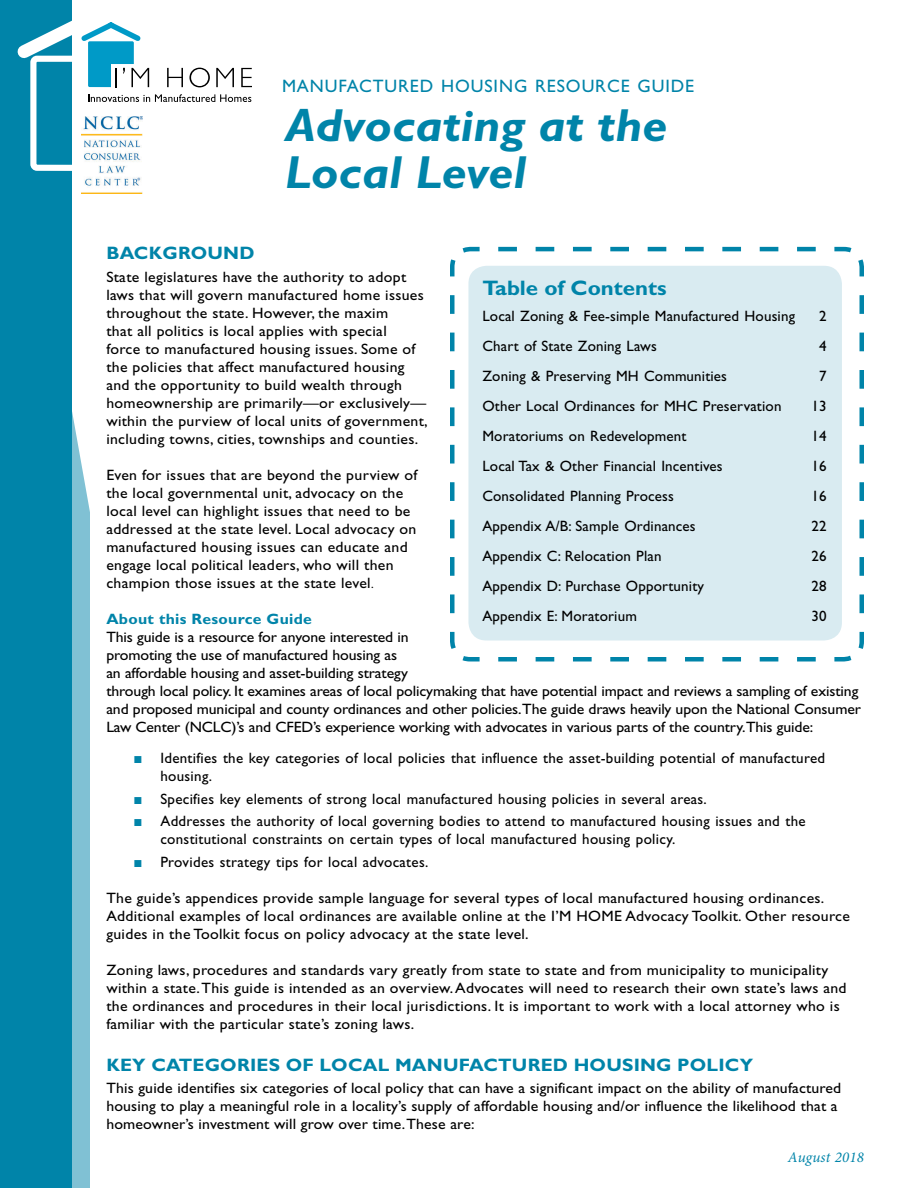
<style>
.page{position:relative;width:918px;height:1188px;background:#fff}
.page>*{position:absolute;margin:0;border:0;box-sizing:border-box;transform-origin:0 0}
.sub{font:italic 700 46.5px/46.5px "Gill Sans Std";color:#0084a9;scale:1.06 1}
.sub-2{font:700 21px "Gill Sans Std";color:#0084a9;scale:1.06 1}
.t1{font:700 18px "Gill Sans Std";letter-spacing:.01em;color:#0084a9;scale:1.05 1}
.text{font:18px "Gill Sans Std";letter-spacing:.05em;color:#0084a9}
.text-2{font:15px/18px "Gill Sans Std";letter-spacing:.02em;color:#000;scale:1.05 1}
.text-3{font:15px/18px "Gill Sans Std";letter-spacing:.02em;color:#000}
.text-4{font:15px/18px "Gill Sans Std";letter-spacing:-.005em;color:#000;scale:1.05 1}
.t2{font:700 15px "Gill Sans Std";letter-spacing:.02em;color:#0084a9;scale:1.05 1}
.text-5{font:italic 15px "Minion Pro";letter-spacing:.01em;color:#0084a9}
.s1{font-size:12px}
.s2{font-family:"Arial";color:#0084a9}
</style>
<div class="page">
<div style="left:0;top:0;width:72px;height:1188px;background:#0084a9"></div>
<div style="left:72px;top:412px;width:18px;height:776px;background:#80c1d4"></div>
<svg style="left:450px;top:246px;width:414px;height:416px"></svg>
<div style="left:468px;top:266px;width:374px;height:375px;background:#d9ebf1;border-radius:18px"></div>
<img style="left:81px;top:177px;width:62px;height:17px">
<svg style="left:17px;top:20px;width:235px;height:154px"></svg>
<p class="text" style="left:282px;top:75px;width:414px">MANUFACTURED HOUSING RESOURCE GUIDE</p>
<p class="sub" style="left:285px;top:103px;width:363px">Advocating at the<br>Local Level</p>
<p class="t1" style="left:106px;top:242px;width:143px">BACKGROUND</p>
<p class="text-2" style="left:106px;top:268px;width:308px">State legislatures have the authority to adopt laws that will govern manufactured home issues throughout the state. However, the maxim<br>that all politics is local applies with special<br>force to manufactured housing issues. Some of the policies that affect manufactured housing and the opportunity to build wealth through homeownership are primarily—or exclusively— within the purview of local units of government, including towns, cities, townships and counties.</p>
<p class="text-2" style="left:106px;top:466px;width:298px">Even for issues that are beyond the purview of the local governmental unit, advocacy on the local level can highlight issues that need to be addressed at the state level. Local advocacy on manufactured housing issues can educate and engage local political leaders, who will then champion those issues at the state level<span class="s1">.</span></p>
<p class="t2" style="left:106px;top:610px;width:197px">About this Resource Guide</p>
<p class="text-4" style="left:106px;top:628px;width:720px">This guide is a resource for anyone interested in<br>promoting the use of manufactured housing as<br>an affordable housing and asset-building strategy<br>through local policy. It examines areas of local policymaking that have potential impact and reviews a sampling of existing and proposed municipal and county ordinances and other policies.The guide draws heavily upon the National Consumer Law Center (NCLC)’s and CFED’s experience working with advocates in various parts of the country.This guide:</p>
<p class="text-3" style="left:160px;top:749px;width:666px;text-indent:-27px"><span class="s2">■</span> Identifies the key categories of local policies that influence the asset-building potential of manufactured housing.</p>
<p class="text-3" style="left:133px;top:790px;width:575px"><span class="s2">■</span> Specifies key elements of strong local manufactured housing policies in several areas.</p>
<p class="text-3" style="left:160px;top:812px;width:647px;text-indent:-27px"><span class="s2">■</span> Addresses the authority of local governing bodies to attend to manufactured housing issues and the constitutional constraints on certain types of local manufactured housing policy.</p>
<p class="text-3" style="left:133px;top:853px;width:297px"><span class="s2">■</span> Provides strategy tips for local advocates.</p>
<p class="text-2" style="left:106px;top:889px;width:710px">The guide’s appendices provide sample language for several types of local manufactured housing ordinances.<br>Additional examples of local ordinances are available online at the I’M HOME Advocacy Toolkit. Other resource guides in the Toolkit focus on policy advocacy at the state level.</p>
<p class="text-2" style="left:106px;top:961px;width:707px">Zoning laws, procedures and standards vary greatly from state to state and from municipality to municipality within a state. This guide is intended as an overview. Advocates will need to research their own state’s laws and the ordinances and procedures in their local jurisdictions. It is important to work with a local attorney who is familiar with the particular state’s zoning laws.</p>
<p class="t1" style="left:106px;top:1054px;width:617px">KEY CATEGORIES OF LOCAL MANUFACTURED HOUSING POLICY</p>
<p class="text-2" style="left:106px;top:1079px;width:701px">This guide identifies six categories of local policy that can have a significant impact on the ability of manufactured housing to play a meaningful role in a locality’s supply of affordable housing and/or influence the likelihood that a homeowner’s investment will grow over time. These are:</p>
<p class="sub-2" style="left:482px;top:276px;width:175px">Table of Contents</p>
<p class="text-3" style="left:482px;top:307px;width:314px">Local Zoning &amp; Fee-simple Manufactured Housing</p>
<p class="text-3" style="left:819px;top:307px;width:9px">2</p>
<p class="text-3" style="left:482px;top:337px;width:176px">Chart of State Zoning Laws</p>
<p class="text-3" style="left:819px;top:337px;width:9px">4</p>
<p class="text-3" style="left:482px;top:367px;width:246px">Zoning &amp; Preserving MH Communities</p>
<p class="text-3" style="left:819px;top:367px;width:9px">7</p>
<p class="text-3" style="left:482px;top:397px;width:301px">Other Local Ordinances for MHC Preservation</p>
<p class="text-3" style="left:811px;top:397px;width:17px">13</p>
<p class="text-3" style="left:482px;top:427px;width:206px">Moratoriums on Redevelopment</p>
<p class="text-3" style="left:811px;top:427px;width:17px">14</p>
<p class="text-3" style="left:482px;top:457px;width:242px">Local Tax &amp; Other Financial Incentives</p>
<p class="text-3" style="left:811px;top:457px;width:17px">16</p>
<p class="text-3" style="left:482px;top:487px;width:193px">Consolidated Planning Process</p>
<p class="text-3" style="left:811px;top:487px;width:17px">16</p>
<p class="text-3" style="left:482px;top:517px;width:215px">Appendix A/B: Sample Ordinances</p>
<p class="text-3" style="left:811px;top:517px;width:17px">22</p>
<p class="text-3" style="left:482px;top:547px;width:181px">Appendix C: Relocation Plan</p>
<p class="text-3" style="left:811px;top:547px;width:17px">26</p>
<p class="text-3" style="left:482px;top:577px;width:223px">Appendix D: Purchase Opportunity</p>
<p class="text-3" style="left:811px;top:577px;width:17px">28</p>
<p class="text-3" style="left:482px;top:607px;width:156px">Appendix E: Moratorium</p>
<p class="text-3" style="left:811px;top:607px;width:17px">30</p>
<p class="text-5" style="left:788px;top:1147px;width:78px">August 2018</p>
</div>
